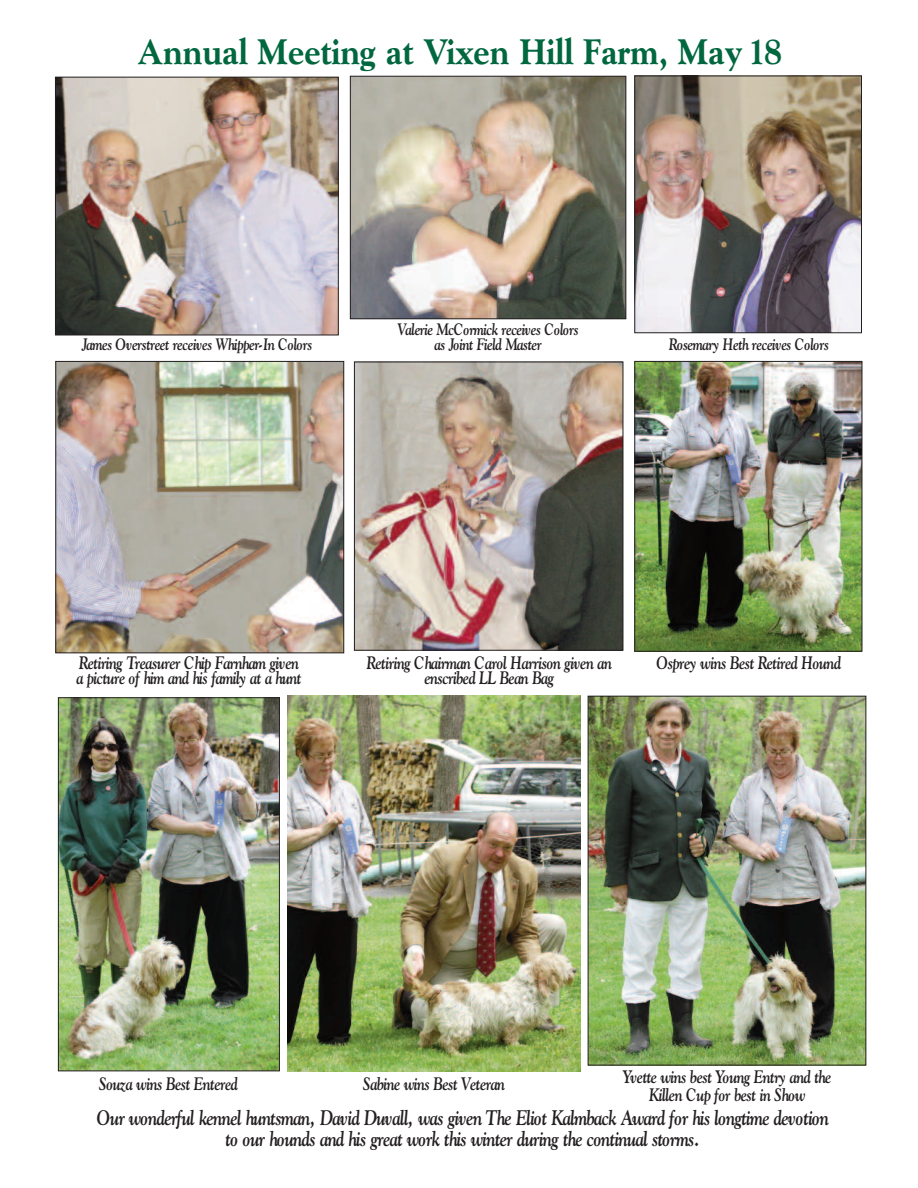
<style>
.page{position:relative;width:918px;height:1188px;background:#fff}
.page>*{position:absolute;margin:0;border:0;box-sizing:border-box;transform-origin:0 0}
.t1{font:800 36px "Goudy";color:#00673e;scale:.9 1}
.t2{font:italic 700 21px/21px "Goudy";letter-spacing:-.045em;color:#231f20;text-align:center;scale:.8 1}
.t3{font:italic 700 18px/15px "Goudy";letter-spacing:-.045em;color:#231f20;text-align:center;scale:.8 1}
.t4{font:italic 700 16.5px/15px "Goudy";letter-spacing:-.045em;color:#231f20;text-align:center;scale:.8 1}
</style>
<div class="page">
<img style="left:356px;top:364px;width:265px;height:285px">
<div style="left:354px;top:362px;width:269px;height:289px;border:1px solid #231f20"></div>
<img style="left:57px;top:79px;width:280px;height:254px">
<div style="left:55px;top:77px;width:284px;height:258px;border:1px solid #231f20"></div>
<img style="left:590px;top:698px;width:274px;height:365px">
<div style="left:588px;top:696px;width:278px;height:369px;border:1px solid #231f20"></div>
<img style="left:352px;top:78px;width:272px;height:239px">
<div style="left:350px;top:76px;width:276px;height:243px;border:1px solid #231f20"></div>
<img style="left:636px;top:78px;width:224px;height:253px">
<div style="left:634px;top:76px;width:228px;height:257px;border:1px solid #231f20"></div>
<img style="left:57px;top:363px;width:285px;height:288px">
<div style="left:55px;top:361px;width:289px;height:292px;border:1px solid #231f20"></div>
<img style="left:287px;top:696px;width:293px;height:376px">
<img style="left:60px;top:699px;width:218px;height:370px">
<div style="left:58px;top:697px;width:222px;height:374px;border:1px solid #231f20"></div>
<img style="left:636px;top:363px;width:224px;height:287px">
<div style="left:634px;top:361px;width:228px;height:291px;border:1px solid #231f20"></div>
<h1 class="t1" style="left:138px;top:37px;width:717px">Annual Meeting at Vixen Hill Farm, May 18</h1>
<p class="t4" style="left:82px;top:336px;width:290px">James Overstreet receives Whipper-In Colors</p>
<p class="t4" style="left:398px;top:322px;width:228px">Valerie McCormick receives Colors as Joint Field Master</p>
<p class="t4" style="left:669px;top:337px;width:202px">Rosemary Heth receives Colors</p>
<p class="t3" style="left:76px;top:655px;width:283px;text-align:left">Retiring Treasurer Chip Farnham given a picture of him and his family at a hunt</p>
<p class="t3" style="left:367px;top:655px;width:308px">Retiring Chairman Carol Harrison given an enscribed LL Bean Bag</p>
<p class="t3" style="left:656px;top:656px;width:232px">Osprey wins Best Retired Hound</p>
<p class="t3" style="left:623px;top:1067px;width:262px;line-height:18px">Yvette wins best Young Entry and the<br>Killen Cup for best in Show</p>
<p class="t2" style="left:97px;top:1108px;width:917px">Our wonderful kennel huntsman, David Duvall, was given The Eliot Kalmback Award for his longtime devotion to our hounds and his great work this winter during the continual storms.</p>
<p class="t3" style="left:99px;top:1076px;width:175px">Souza wins Best Entered</p>
<p class="t3" style="left:363px;top:1076px;width:179px">Sabine wins Best Veteran</p>
</div>
